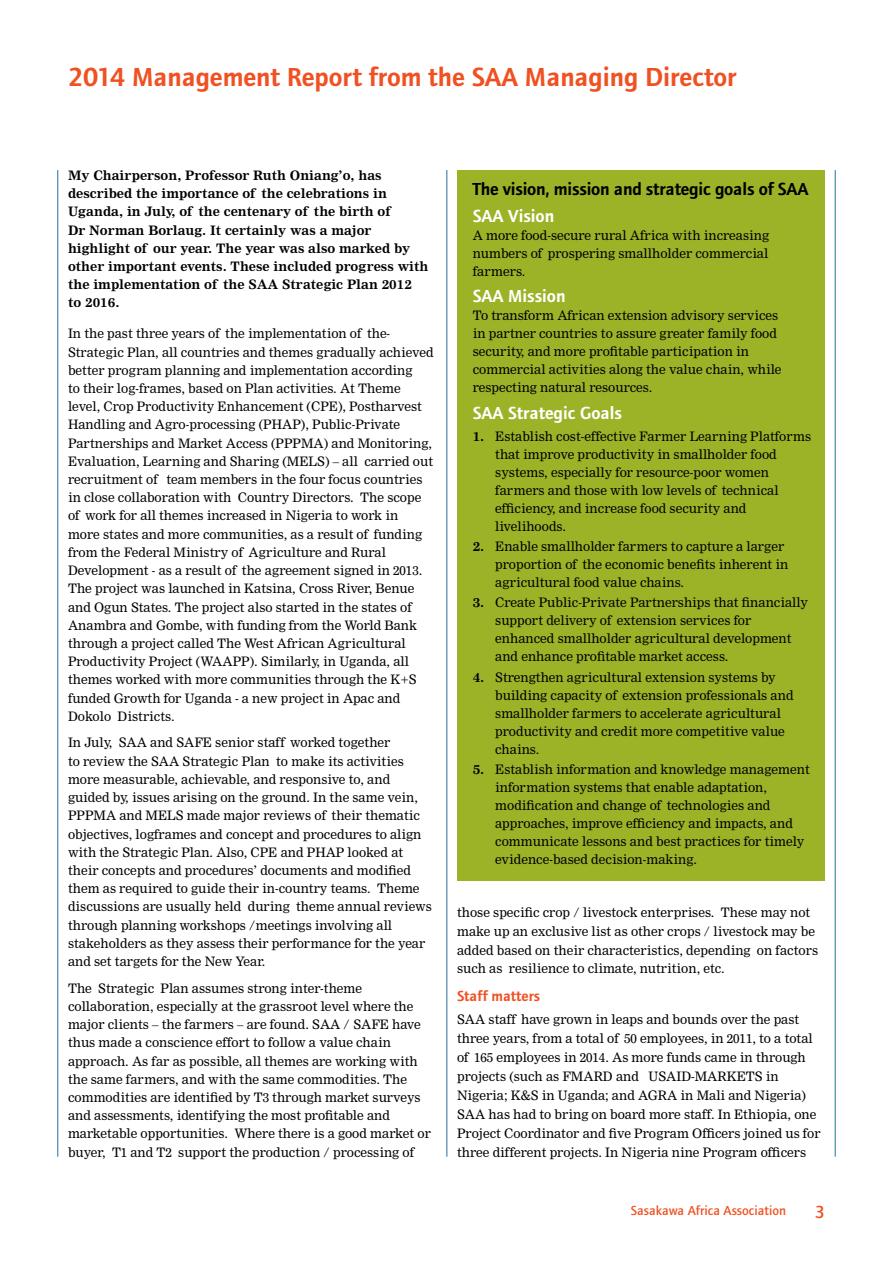
<style>
.page{position:relative;width:893px;height:1263px;background:#fff}
.page>*{position:absolute;margin:0;border:0;box-sizing:border-box;transform-origin:0 0}
.t1{font:600 27px "Foundry Journal";color:#f05123}
.t2{font:600 18px "Foundry Journal";letter-spacing:-.01em;color:#000}
.t3{font:600 18px "Foundry Journal";color:#fff}
.t4{font:500 18px "Foundry Journal";color:#f05123}
.t5{font:600 15px "Foundry Journal";color:#f05123}
.t6{font:500 13.5px "Foundry Journal";color:#f05123}
.t7{font:12.75px/18.1px "Nimrod";color:#000}
.t8{font:700 12.75px/18.1px "Nimrod";color:#000}
.s1{font-weight:700}
</style>
<div class="page">
<hr style="left:446px;top:170px;width:1px;height:987px;background:#217198">
<hr style="left:835px;top:170px;width:1px;height:987px;background:#217198">
<hr style="left:57px;top:170px;width:1px;height:987px;background:#217198">
<div style="left:457px;top:170px;width:368px;height:710px;background:#9cb227"></div>
<h1 class="t1" style="left:68px;top:62px;width:670px">2014 Management Report from the SAA Managing Director</h1>
<p class="t8" style="left:68px;top:166px;width:362px">My Chairperson, Professor Ruth Oniang’o, has described the importance of the celebrations in Uganda, in July, of the centenary of the birth of<br>Dr Norman Borlaug. It certainly was a major highlight of our year. The year was also marked by other important events. These included progress with the implementation of the SAA Strategic Plan 2012<br>to 2016.</p>
<p class="t7" style="left:68px;top:325px;width:367px">In the past three years of the implementation of the-Strategic Plan, all countries and themes gradually achieved better program planning and implementation according<br>to their log-frames, based on Plan activities. At Theme level, Crop Productivity Enhancement (CPE), Postharvest Handling and Agro-processing (PHAP), Public-Private Partnerships and Market Access (PPPMA) and Monitoring, Evaluation, Learning and Sharing (MELS) – all carried out recruitment of team members in the four focus countries in close collaboration with Country Directors. The scope of work for all themes increased in Nigeria to work in<br>more states and more communities, as a result of funding from the Federal Ministry of Agriculture and Rural Development - as a result of the agreement signed in 2013.<br>The project was launched in Katsina, Cross River, Benue and Ogun States. The project also started in the states of Anambra and Gombe, with funding from the World Bank through a project called The West African Agricultural Productivity Project (WAAPP). Similarly, in Uganda, all themes worked with more communities through the K+S funded Growth for Uganda - a new project in Apac and Dokolo Districts.</p>
<p class="t7" style="left:68px;top:734px;width:365px">In July, SAA and SAFE senior staff worked together<br>to review the SAA Strategic Plan to make its activities more measurable, achievable, and responsive to, and guided by, issues arising on the ground. In the same vein, PPPMA and MELS made major reviews of their thematic objectives, logframes and concept and procedures to align with the Strategic Plan. Also, CPE and PHAP looked at their concepts and procedures’ documents and modified them as required to guide their in-country teams. Theme discussions are usually held during theme annual reviews through planning workshops /meetings involving all stakeholders as they assess their performance for the year and set targets for the New Year.</p>
<p class="t7" style="left:68px;top:979px;width:364px">The Strategic Plan assumes strong inter-theme collaboration, especially at the grassroot level where the major clients – the farmers – are found. SAA / SAFE have thus made a conscience effort to follow a value chain approach. As far as possible, all themes are working with the same farmers, and with the same commodities. The commodities are identified by T3 through market surveys and assessments, identifying the most profitable and marketable opportunities. Where there is a good market or buyer, T1 and T2 support the production / processing of</p>
<h2 class="t2" style="left:472px;top:178px;width:338px">The vision, mission and strategic goals of SAA</h2>
<h2 class="t3" style="left:473px;top:206px;width:83px">SAA Vision</h2>
<p class="t7" style="left:473px;top:226px;width:298px;text-align:justify">A more food-secure rural Africa with increasing numbers of prospering smallholder commercial farmers.</p>
<h2 class="t3" style="left:473px;top:286px;width:94px">SAA Mission</h2>
<p class="t7" style="left:473px;top:307px;width:310px">To transform African extension advisory services in partner countries to assure greater family food security, and more profitable participation in commercial activities along the value chain, while respecting natural resources.</p>
<h2 class="t3" style="left:473px;top:403px;width:151px">SAA Strategic Goals</h2>
<p class="t7" style="left:495px;top:428px;width:317px;text-indent:-23px"><span class="s1">1.</span> Establish cost-effective Farmer Learning Platforms that improve productivity in smallholder food systems, especially for resource-poor women farmers and those with low levels of technical efficiency, and increase food security and livelihoods.</p>
<p class="t7" style="left:495px;top:538px;width:295px;text-indent:-23px"><span class="s1">2.</span> Enable smallholder farmers to capture a larger proportion of the economic benefits inherent in agricultural food value chains.</p>
<p class="t7" style="left:495px;top:594px;width:314px;text-indent:-23px"><span class="s1">3.</span> Create Public-Private Partnerships that financially support delivery of extension services for enhanced smallholder agricultural development and enhance profitable market access.</p>
<p class="t7" style="left:495px;top:668px;width:300px;text-indent:-23px"><span class="s1">4.</span> Strengthen agricultural extension systems by building capacity of extension professionals and smallholder farmers to accelerate agricultural productivity and credit more competitive value chains.</p>
<p class="t7" style="left:495px;top:760px;width:316px;text-indent:-23px"><span class="s1">5.</span> Establish information and knowledge management information systems that enable adaptation, modification and change of technologies and approaches, improve efficiency and impacts, and communicate lessons and best practices for timely evidence-based decision-making.</p>
<p class="t7" style="left:457px;top:903px;width:362px;line-height:18.9px">those specific crop / livestock enterprises. These may not make up an exclusive list as other crops / livestock may be added based on their characteristics, depending on factors such as resilience to climate, nutrition, etc.</p>
<p class="t5" style="left:457px;top:987px;width:85px">Staff matters</p>
<p class="t7" style="left:457px;top:1010px;width:365px;line-height:18.9px">SAA staff have grown in leaps and bounds over the past three years, from a total of 50 employees, in 2011, to a total of 165 employees in 2014. As more funds came in through projects (such as FMARD and USAID-MARKETS in Nigeria; K&amp;S in Uganda; and AGRA in Mali and Nigeria)<br>SAA has had to bring on board more staff. In Ethiopia, one Project Coordinator and five Program Officers joined us for three different projects. In Nigeria nine Program officers</p>
<p class="t6" style="left:631px;top:1203px;width:157px">Sasakawa Africa Association</p>
<h2 class="t4" style="left:815px;top:1202px;width:11px">3</h2>
</div>
